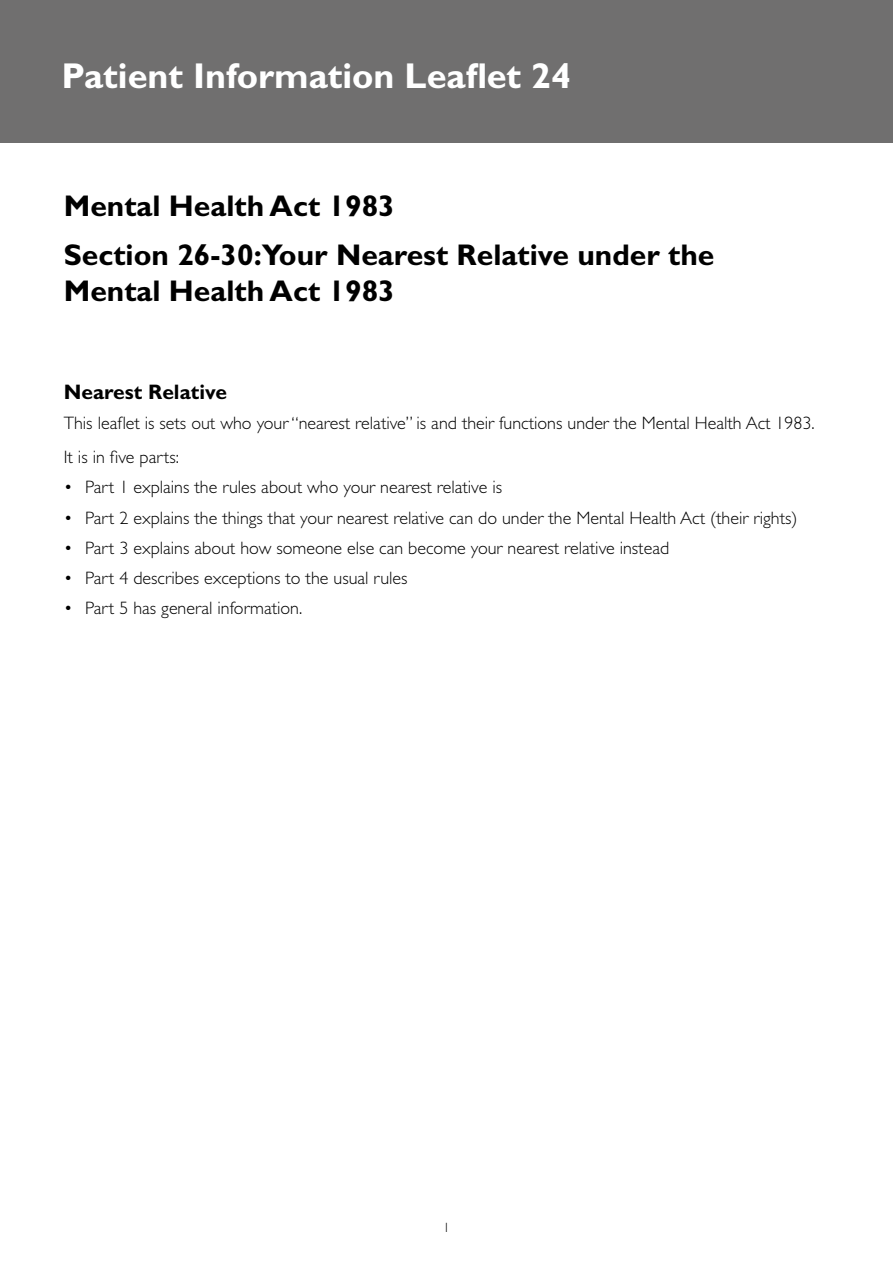
<style>
.page{position:relative;width:893px;height:1263px;background:#fff}
.page>*{position:absolute;margin:0;border:0;box-sizing:border-box;transform-origin:0 0}
.H1_Heading{font:700 36px "Gill Sans Std";color:#fff}
.H2_Heading{font:700 30px/36px "Gill Sans Std";color:#000}
.Sub_Heading{font:700 21px "Gill Sans Std";color:#000}
.Bullets{font:300 18px/34.3px "Gill Sans Std";color:#000}
.t1{font:300 13.5px "Gill Sans Std";color:#000}
</style>
<div class="page">
<div style="left:0;top:0;width:893px;height:142px;background:#706f6f"></div>
<h1 class="H1_Heading" style="left:62px;top:55px;width:511px">Patient Information Leaflet 24</h1>
<p class="H2_Heading" style="left:64px;top:188px;width:332px">Mental Health Act 1983</p>
<p class="H2_Heading" style="left:64px;top:237px;width:652px">Section 26-30:Your Nearest Relative under the<br>Mental Health Act 1983</p>
<p class="Sub_Heading" style="left:64px;top:379px;width:165px">Nearest Relative</p>
<p class="Bullets" style="left:64px;top:406px;width:752px">This leaflet is sets out who your “nearest relative” is and their functions under the Mental Health Act 1983.<br>It is in five parts:</p>
<p class="Bullets" style="left:64px;top:470px;width:440px">• Part 1 explains the rules about who your nearest relative is</p>
<p class="Bullets" style="left:64px;top:500px;width:735px">• Part 2 explains the things that your nearest relative can do under the Mental Health Act (their rights)</p>
<p class="Bullets" style="left:64px;top:531px;width:607px">• Part 3 explains about how someone else can become your nearest relative instead</p>
<p class="Bullets" style="left:64px;top:561px;width:345px">• Part 4 describes exceptions to the usual rules</p>
<p class="Bullets" style="left:64px;top:591px;width:240px">• Part 5 has general information.</p>
<p class="t1" style="left:443px;top:1220px;width:8px">1</p>
</div>
